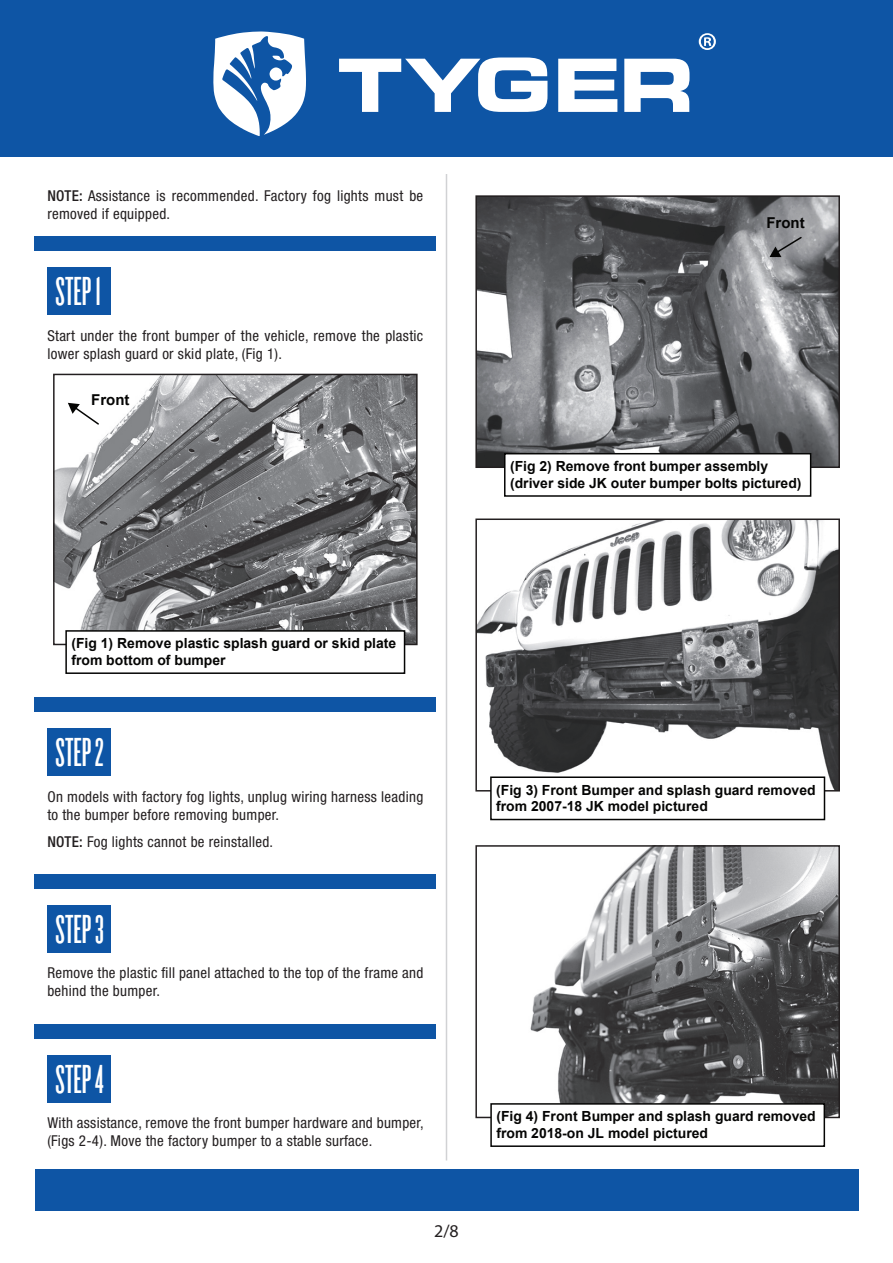
<style>
.page{position:relative;width:893px;height:1263px;background:#fff}
.page>*{position:absolute;margin:0;border:0;box-sizing:border-box;transform-origin:0 0}
.t1{font:41.85px "Knockout HTF46 Flyweight";color:#fff}
.t2{font:18px "Myriad Pro";color:#231f20}
.t3{font:condensed 15px/18px "Helvetica Neue LT Std";letter-spacing:.02em;color:#231f20}
.t4{font:700 15px "Arial";color:#050504}
.t5{font:700 13.95px/16.8px "Arial";color:#050504}
.s1{font-weight:500}
</style>
<div class="page">
<div style="left:35px;top:1169px;width:823px;height:41px;background:#0e55a5"></div>
<div style="left:0;top:0;width:893px;height:157px;background:#0e55a5"></div>
<svg style="left:339px;top:58px;width:208px;height:54px"></svg>
<svg style="left:558px;top:59px;width:59px;height:53px"></svg>
<svg style="left:624px;top:59px;width:65px;height:53px"></svg>
<svg style="left:213px;top:31px;width:93px;height:105px"></svg>
<svg style="left:699px;top:33px;width:17px;height:17px"></svg>
<hr style="left:446px;top:174px;width:1px;height:986px;background:#d1d2d4">
<div style="left:47px;top:267px;width:63px;height:48px;background:#0e55a5"></div>
<div style="left:35px;top:236px;width:401px;height:15px;background:#0e55a5"></div>
<div style="left:47px;top:728px;width:63px;height:48px;background:#0e55a5"></div>
<div style="left:35px;top:697px;width:401px;height:15px;background:#0e55a5"></div>
<div style="left:47px;top:905px;width:63px;height:47px;background:#0e55a5"></div>
<div style="left:35px;top:874px;width:401px;height:15px;background:#0e55a5"></div>
<div style="left:47px;top:1055px;width:63px;height:47px;background:#0e55a5"></div>
<div style="left:35px;top:1024px;width:401px;height:14px;background:#0e55a5"></div>
<img style="left:478px;top:521px;width:359px;height:267px">
<div style="left:475px;top:518px;width:365px;height:273px;border:2px solid #231f20"></div>
<div style="left:491px;top:777px;width:333px;height:42px;background:#fff"></div>
<div style="left:490px;top:776px;width:335px;height:44px;border:2px solid #050504"></div>
<img style="left:530px;top:848px;width:307px;height:267px">
<div style="left:475px;top:845px;width:365px;height:273px;border:2px solid #231f20"></div>
<div style="left:491px;top:1104px;width:333px;height:42px;background:#fff"></div>
<div style="left:490px;top:1103px;width:335px;height:44px;border:2px solid #050504"></div>
<img style="left:478px;top:198px;width:359px;height:267px">
<div style="left:475px;top:195px;width:365px;height:273px;border:2px solid #231f20"></div>
<div style="left:505px;top:454px;width:306px;height:42px;background:#fff"></div>
<div style="left:504px;top:453px;width:307px;height:44px;border:2px solid #050504"></div>
<svg style="left:769px;top:235px;width:34px;height:22px"></svg>
<img style="left:56px;top:377px;width:359px;height:265px">
<div style="left:53px;top:374px;width:365px;height:271px;border:2px solid #231f20"></div>
<div style="left:66px;top:631px;width:339px;height:42px;background:#fff"></div>
<div style="left:65px;top:630px;width:340px;height:44px;border:2px solid #050504"></div>
<svg style="left:68px;top:403px;width:32px;height:23px"></svg>
<p class="t3" style="left:47px;top:187px;width:377px"><span class="s1">NOTE:</span> Assistance is recommended. Factory fog lights must be removed if equipped.</p>
<h1 class="t1" style="left:56px;top:271px;width:47px">STEP 1</h1>
<p class="t3" style="left:47px;top:326px;width:377px">Start under the front bumper of the vehicle, remove the plastic lower splash guard or skid plate, (Fig 1).</p>
<p class="t4" style="left:91px;top:390px;width:40px">Front</p>
<p class="t4" style="left:766px;top:213px;width:40px">Front</p>
<p class="t5" style="left:510px;top:458px;width:293px">(Fig 2) Remove front bumper assembly (driver side JK outer bumper bolts pictured)</p>
<p class="t5" style="left:71px;top:635px;width:326px">(Fig 1) Remove plastic splash guard or skid plate from bottom of bumper</p>
<h1 class="t1" style="left:56px;top:732px;width:50px">STEP 2</h1>
<p class="t3" style="left:47px;top:787px;width:377px">On models with factory fog lights, unplug wiring harness leading to the bumper before removing bumper.</p>
<p class="t3" style="left:47px;top:832px;width:227px"><span class="s1">NOTE:</span> Fog lights cannot be reinstalled.</p>
<h1 class="t1" style="left:56px;top:908px;width:50px">STEP 3</h1>
<p class="t3" style="left:47px;top:964px;width:377px">Remove the plastic fill panel attached to the top of the frame and behind the bumper.</p>
<h1 class="t1" style="left:56px;top:1058px;width:50px">STEP 4</h1>
<p class="t3" style="left:47px;top:1114px;width:378px">With assistance, remove the front bumper hardware and bumper, (Figs 2-4). Move the factory bumper to a stable surface.</p>
<p class="t2" style="left:434px;top:1220px;width:26px">2/8</p>
<p class="t5" style="left:496px;top:782px;width:321px">(Fig 3) Front Bumper and splash guard removed from 2007-18 JK model pictured</p>
<p class="t5" style="left:496px;top:1108px;width:321px">(Fig 4) Front Bumper and splash guard removed from 2018-on JL model pictured</p>
</div>
